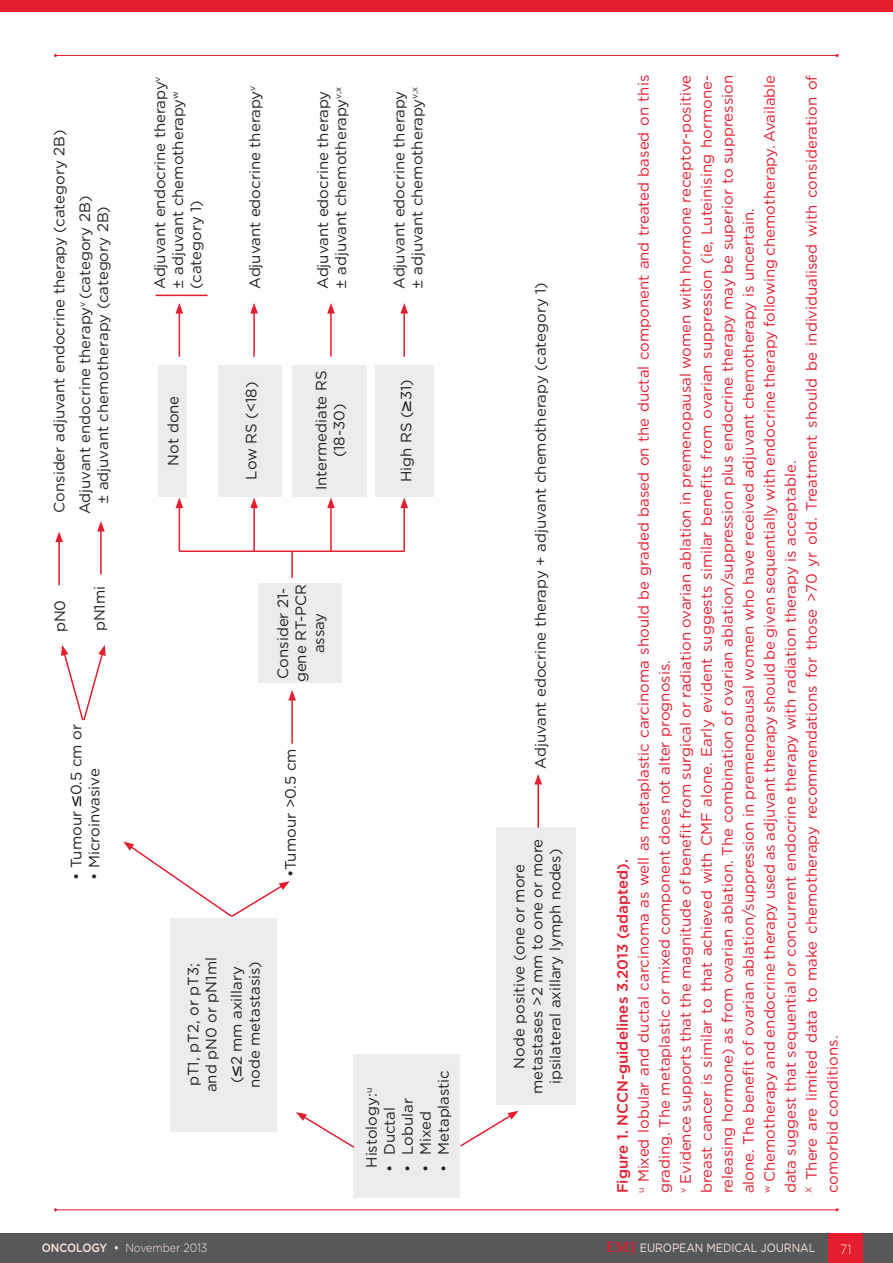
<style>
.page{position:relative;width:893px;height:1263px;background:#fff}
.page>*{position:absolute;margin:0;border:0;box-sizing:border-box;transform-origin:0 0}
.FIGURE_LEGEND{font:15px/21px "Gotham";color:#e41d2f}
.t1{font:15px/18px "Gotham";color:#231f20;text-align:center}
.FIGURE_LEGEND-2{font:500 15px "Gotham";color:#e41d2f}
.t2{font:300 13.5px "Gotham";color:#fce7de;scale:.9 1}
.t3{font:12px "Gotham";letter-spacing:-.005em;color:#fce7de;scale:.9 1}
.t4{font:300 12px "Gotham";letter-spacing:-.005em;color:#fce7de;scale:.9 1}
.s1{font-weight:500}
.s2{font-family:"Palatino Linotype";font-weight:700;font-size:15px;color:#e41d2f}
</style>
<div class="page">
<div style="left:0;top:1233px;width:893px;height:30px;background:#57585a"></div>
<div style="left:829px;top:1233px;width:34px;height:30px;background:#e41d2f"></div>
<div style="left:0;top:0;width:893px;height:12px;background:#e41d2f"></div>
<div style="left:170px;top:918px;width:106px;height:214px;background:#ececee"></div>
<div style="left:258px;top:583px;width:84px;height:100px;background:#ececee"></div>
<div style="left:158px;top:365px;width:28px;height:131px;background:#ececee"></div>
<div style="left:219px;top:365px;width:63px;height:131px;background:#ececee"></div>
<div style="left:292px;top:365px;width:75px;height:131px;background:#ececee"></div>
<div style="left:375px;top:365px;width:58px;height:131px;background:#ececee"></div>
<div style="left:497px;top:828px;width:79px;height:277px;background:#ececee"></div>
<div style="left:354px;top:1054px;width:106px;height:144px;background:#ececee"></div>
<svg style="left:296px;top:1112px;width:59px;height:37px"></svg>
<svg style="left:460px;top:1111px;width:59px;height:36px"></svg>
<svg style="left:123px;top:841px;width:167px;height:76px"></svg>
<svg style="left:61px;top:645px;width:45px;height:76px"></svg>
<hr style="left:291px;top:698px;width:2px;height:46px;background:#e41d2f">
<svg style="left:288px;top:690px;width:8px;height:10px"></svg>
<hr style="left:291px;top:551px;width:2px;height:27px;background:#e41d2f">
<hr style="left:537px;top:782px;width:2px;height:46px;background:#e41d2f">
<svg style="left:534px;top:774px;width:8px;height:10px"></svg>
<hr style="left:58px;top:540px;width:2px;height:45px;background:#e41d2f">
<svg style="left:55px;top:532px;width:8px;height:10px"></svg>
<hr style="left:100px;top:529px;width:2px;height:46px;background:#e41d2f">
<svg style="left:97px;top:521px;width:8px;height:10px"></svg>
<hr style="left:179px;top:311px;width:1px;height:46px;background:#e41d2f">
<svg style="left:176px;top:303px;width:7px;height:11px"></svg>
<hr style="left:179px;top:506px;width:1px;height:45px;background:#e41d2f">
<svg style="left:176px;top:498px;width:7px;height:10px"></svg>
<hr style="left:253px;top:311px;width:2px;height:46px;background:#e41d2f">
<svg style="left:250px;top:303px;width:8px;height:11px"></svg>
<hr style="left:253px;top:506px;width:2px;height:45px;background:#e41d2f">
<svg style="left:250px;top:498px;width:8px;height:10px"></svg>
<hr style="left:330px;top:311px;width:2px;height:46px;background:#e41d2f">
<svg style="left:327px;top:303px;width:8px;height:11px"></svg>
<hr style="left:330px;top:506px;width:2px;height:45px;background:#e41d2f">
<svg style="left:327px;top:498px;width:8px;height:10px"></svg>
<hr style="left:403px;top:311px;width:2px;height:46px;background:#e41d2f">
<svg style="left:400px;top:303px;width:8px;height:11px"></svg>
<hr style="left:403px;top:506px;width:2px;height:45px;background:#e41d2f">
<svg style="left:400px;top:498px;width:8px;height:10px"></svg>
<hr style="left:179px;top:550px;width:225px;height:2px;background:#e41d2f">
<hr style="left:156px;top:295px;width:52px;height:1px;background:#e41d2f">
<hr style="left:55px;top:55px;width:782px;height:1px;background:#e41d2f">
<hr style="left:55px;top:1209px;width:782px;height:1px;background:#e41d2f">
<p class="t1" style="left:50px;top:513px;width:385px;rotate:-90deg">Consider adjuvant endocrine therapy (category 2B)</p>
<p class="t1" style="left:75px;top:514px;width:320px;rotate:-90deg">Adjuvant endocrine therapy<sup>v</sup> (category 2B)</p>
<p class="t1" style="left:93px;top:504px;width:300px;rotate:-90deg">± adjuvant chemotherapy (category 2B)</p>
<p class="t1" style="left:51px;top:632px;width:34px;rotate:-90deg">pN0</p>
<p class="t1" style="left:90px;top:631px;width:47px;rotate:-90deg">pN1mi</p>
<p class="t1" style="left:67px;top:880px;width:157px;rotate:-90deg">• Tumour ≤0.5 cm or</p>
<p class="t1" style="left:85px;top:880px;width:113px;rotate:-90deg">• Microinvasive</p>
<p class="t1" style="left:151px;top:289px;width:214px;rotate:-90deg">Adjuvant endocrine therapy<sup>v</sup></p>
<p class="t1" style="left:169px;top:289px;width:199px;rotate:-90deg">± adjuvant chemotherapy<sup>w</sup></p>
<p class="t1" style="left:187px;top:289px;width:90px;rotate:-90deg">(category 1)</p>
<p class="t1" style="left:164px;top:465px;width:71px;rotate:-90deg">Not done</p>
<p class="t1" style="left:245px;top:289px;width:205px;rotate:-90deg">Adjuvant edocrine therapy<sup>v</sup></p>
<p class="t1" style="left:313px;top:289px;width:200px;rotate:-90deg">Adjuvant edocrine therapy</p>
<p class="t1" style="left:331px;top:289px;width:203px;rotate:-90deg">± adjuvant chemotherapy<sup>v,x</sup></p>
<p class="t1" style="left:390px;top:289px;width:200px;rotate:-90deg">Adjuvant edocrine therapy</p>
<p class="t1" style="left:408px;top:289px;width:203px;rotate:-90deg">± adjuvant chemotherapy<sup>v,x</sup></p>
<p class="t1" style="left:242px;top:480px;width:100px;rotate:-90deg">Low RS (&lt;18)</p>
<p class="t1" style="left:312px;top:490px;width:121px;rotate:-90deg">Intermediate RS (18-30)</p>
<p class="t1" style="left:397px;top:482px;width:105px;rotate:-90deg">High RS (≥31)</p>
<p class="t1" style="left:273px;top:682px;width:100px;rotate:-90deg">Consider 21- gene RT-PCR assay</p>
<p class="t1" style="left:281px;top:877px;width:130px;rotate:-90deg">•Tumour &gt;0.5 cm</p>
<p class="t1" style="left:184px;top:1086px;width:125px;rotate:-90deg">pT1, pT2, or pT3;</p>
<p class="t1" style="left:202px;top:1092px;width:137px;rotate:-90deg">and pN0 or pN1ml</p>
<p class="t1" style="left:227px;top:1088px;width:129px;rotate:-90deg">(≤2 mm axillary node metastasis)</p>
<p class="t1" style="left:434px;top:1172px;width:104px;rotate:-90deg">• Metaplastic</p>
<p class="t1" style="left:362px;top:1168px;width:81px;rotate:-90deg">Histology:<sup>u</sup></p>
<p class="t1" style="left:380px;top:1172px;width:67px;rotate:-90deg">• Ductal</p>
<p class="t1" style="left:398px;top:1172px;width:75px;rotate:-90deg">• Lobular</p>
<p class="t1" style="left:416px;top:1172px;width:62px;rotate:-90deg">• Mixed</p>
<p class="t1" style="left:531px;top:769px;width:488px;rotate:-90deg">Adjuvant edocrine therapy + adjuvant chemotherapy (category 1)</p>
<p class="t1" style="left:510px;top:1094px;width:257px;rotate:-90deg">Node positive (one or more metastases &gt;2 mm to one or more ipsilateral axillary lymph nodes)</p>
<p class="FIGURE_LEGEND" style="left:633px;top:1193px;width:1120px;rotate:-90deg"><sup>u</sup> Mixed lobular and ductal carcinoma as well as metaplastic carcinoma should be graded based on the ductal component and treated based on this grading. The metaplastic or mixed component does not alter prognosis.</p>
<p class="FIGURE_LEGEND" style="left:675px;top:1193px;width:1120px;text-align:justify;rotate:-90deg"><sup>v</sup> Evidence supports that the magnitude of benefit from surgical or radiation ovarian ablation in premenopausal women with hormone receptor-positive breast cancer is similar to that achieved with CMF alone. Early evident suggests similar benefits from ovarian suppression (ie, Luteinising hormone&shy;releasing hormone) as from ovarian ablation. The combination of ovarian ablation/suppression plus endocrine therapy may be superior to suppression alone. The benefit of ovarian ablation/suppression in premenopausal women who have received adjuvant chemotherapy is uncertain.</p>
<p class="FIGURE_LEGEND" style="left:759px;top:1193px;width:1120px;rotate:-90deg"><sup>w</sup> Chemotherapy and endocrine therapy used as adjuvant therapy should be given sequentially with endocrine therapy following chemotherapy. Available data suggest that sequential or concurrent endocrine therapy with radiation therapy is acceptable.</p>
<p class="FIGURE_LEGEND" style="left:801px;top:1193px;width:1120px;rotate:-90deg"><sup>X</sup> There are limited data to make chemotherapy recommendations for those &gt;70 yr old. Treatment should be individualised with consideration of comorbid conditions.</p>
<p class="FIGURE_LEGEND-2" style="left:613px;top:1193px;width:335px;rotate:-90deg">Figure 1. NCCN-guidelines 3.2013 (adapted).</p>
<p class="t4" style="left:42px;top:1240px;width:186px"><span class="s1">ONCOLOGY •</span> November 2013</p>
<p class="t3" style="left:606px;top:1240px;width:234px"><span class="s2">EMJ</span> EUROPEAN MEDICAL JOURNAL</p>
<p class="t2" style="left:840px;top:1240px;width:14px">71</p>
</div>
